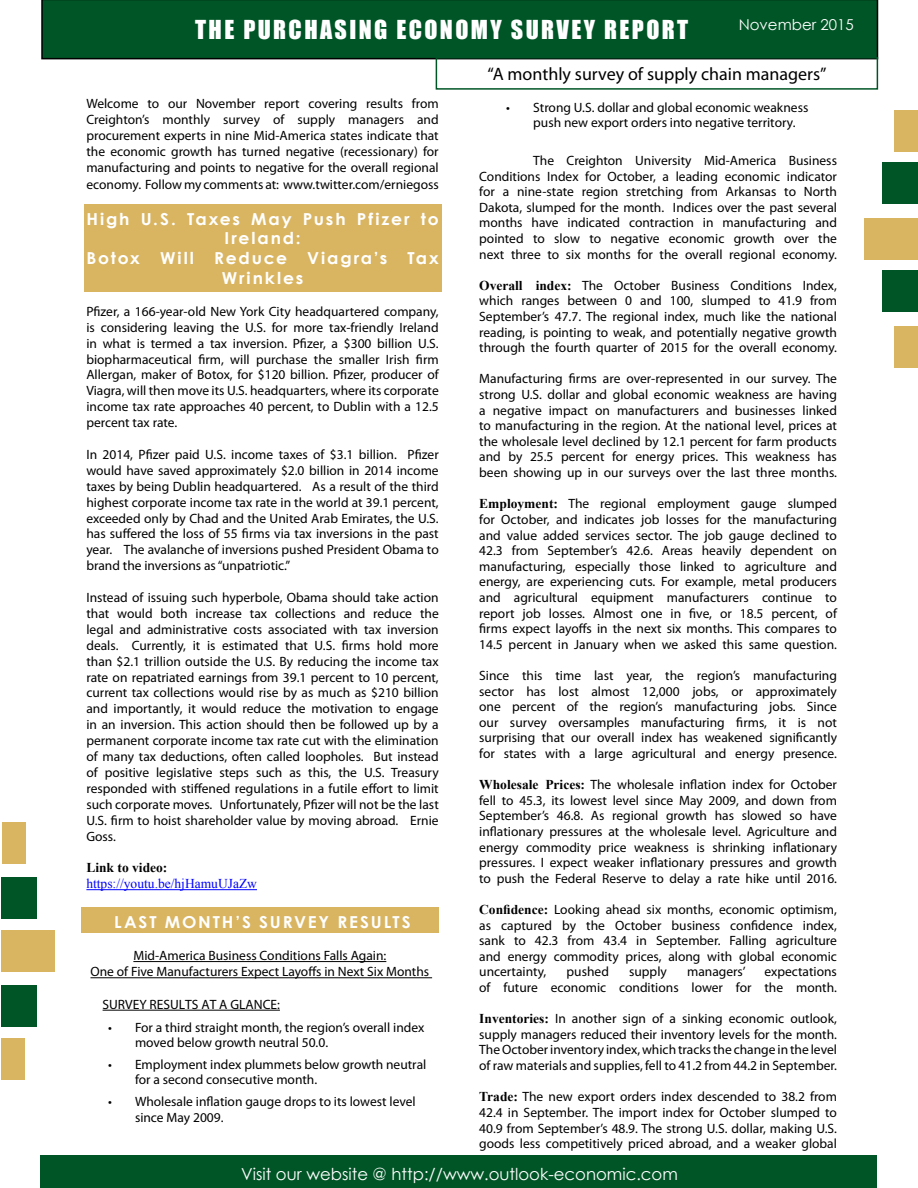
<style>
.page{position:relative;width:918px;height:1188px;background:#fff}
.page>*{position:absolute;margin:0;border:0;box-sizing:border-box;transform-origin:0 0}
.t1{font:24px "Impact";letter-spacing:.1em;color:#fff}
.t2{font:18px "Myriad Pro";color:#000}
.t3{font:700 16.5px/19.8px "Century Gothic";letter-spacing:.11em;color:#fff;text-align:center;scale:1.04 1}
.t4{font:16.5px "Century Gothic";color:#fff}
.t5{font:15px "Century Gothic";color:#fff}
.t6{font:13.5px/15.6px "Myriad Pro";color:#000;text-align:justify}
.t7{font:13.5px "Times New Roman";color:#00f}
.t8{font:700 13.5px "Times New Roman";color:#000}
.s1{font-family:"Times New Roman";font-weight:700}
</style>
<div class="page">
<div style="left:2px;top:822px;width:24px;height:42px;background:#d9b562"></div>
<div style="left:1px;top:878px;width:36px;height:42px;background:#005526"></div>
<div style="left:2px;top:930px;width:53px;height:42px;background:#d9b562"></div>
<div style="left:1px;top:986px;width:36px;height:42px;background:#005526"></div>
<div style="left:1px;top:1038px;width:24px;height:42px;background:#d9b562"></div>
<div style="left:894px;top:326px;width:24px;height:42px;background:#d9b562"></div>
<div style="left:882px;top:270px;width:36px;height:42px;background:#005526"></div>
<div style="left:864px;top:218px;width:54px;height:42px;background:#d9b562"></div>
<div style="left:882px;top:162px;width:36px;height:42px;background:#005526"></div>
<div style="left:894px;top:110px;width:24px;height:42px;background:#d9b562"></div>
<div style="left:40px;top:1155px;width:838px;height:33px;background:#005526"></div>
<div style="left:41px;top:0;width:837px;height:59px;background:#005526"></div>
<div style="left:436px;top:57px;width:442px;height:33px;border:2px solid #005526"></div>
<div style="left:84px;top:204px;width:358px;height:88px;background:#d9b562"></div>
<div style="left:81px;top:908px;width:358px;height:25px;background:#d9b562"></div>
<hr style="left:86px;top:889px;width:171px;height:1px;background:#00f">
<hr style="left:133px;top:961px;width:253px;height:1px;background:#000">
<hr style="left:90px;top:977px;width:342px;height:1px;background:#000">
<hr style="left:103px;top:1010px;width:177px;height:1px;background:#000">
<p class="t5" style="left:739px;top:14px;width:116px">November 2015</p>
<h2 class="t2" style="left:488px;top:63px;width:340px">“A monthly survey of supply chain managers”</h2>
<h1 class="t1" style="left:195px;top:16px;width:495px">THE PURCHASING ECONOMY SURVEY REPORT</h1>
<p class="t6" style="left:86px;top:95px;width:354px;line-height:16.2px">Welcome to our November report covering results from Creighton’s monthly survey of supply managers and procurement experts in nine Mid-America states indicate that the economic growth has turned negative (recessionary) for manufacturing and points to negative for the overall regional economy. Follow my comments at: www.twitter.com/erniegoss</p>
<p class="t3" style="left:86px;top:208px;width:340px">High U.S. Taxes May Push Pfizer to<br>Ireland:<br>Botox Will Reduce Viagra’s Tax<br>Wrinkles</p>
<p class="t6" style="left:86px;top:303px;width:354px">Pfizer, a 166-year-old New York City headquartered company, is considering leaving the U.S. for more tax-friendly Ireland in what is termed a tax inversion. Pfizer, a $300 billion U.S. biopharmaceutical firm, will purchase the smaller Irish firm Allergan, maker of Botox, for $120 billion. Pfizer, producer of Viagra, will then move its U.S. headquarters, where its corporate income tax rate approaches 40 percent, to Dublin with a 12.5 percent tax rate.</p>
<p class="t6" style="left:86px;top:446px;width:354px">In 2014, Pfizer paid U.S. income taxes of $3.1 billion. Pfizer would have saved approximately $2.0 billion in 2014 income taxes by being Dublin headquartered. As a result of the third highest corporate income tax rate in the world at 39.1 percent, exceeded only by Chad and the United Arab Emirates, the U.S. has suffered the loss of 55 firms via tax inversions in the past year. The avalanche of inversions pushed President Obama to brand the inversions as “unpatriotic.”</p>
<p class="t6" style="left:86px;top:589px;width:354px">Instead of issuing such hyperbole, Obama should take action that would both increase tax collections and reduce the legal and administrative costs associated with tax inversion deals. Currently, it is estimated that U.S. firms hold more than $2.1 trillion outside the U.S. By reducing the income tax rate on repatriated earnings from 39.1 percent to 10 percent, current tax collections would rise by as much as $210 billion and importantly, it would reduce the motivation to engage in an inversion. This action should then be followed up by a permanent corporate income tax rate cut with the elimination of many tax deductions, often called loopholes. But instead of positive legislative steps such as this, the U.S. Treasury responded with stiffened regulations in a futile effort to limit such corporate moves. Unfortunately, Pfizer will not be the last U.S. firm to hoist shareholder value by moving abroad. Ernie Goss.</p>
<p class="t8" style="left:86px;top:859px;width:83px">Link to video:</p>
<p class="t7" style="left:86px;top:875px;width:172px">https://youtu.be/hjHamuUJaZw</p>
<p class="t3" style="left:114px;top:911px;width:287px">LAST MONTH’S SURVEY RESULTS</p>
<p class="t6" style="left:90px;top:947px;width:340px;line-height:16.2px;text-align:center">Mid-America Business Conditions Falls Again:<br>One of Five Manufacturers Expect Layoffs in Next Six Months</p>
<p class="t6" style="left:103px;top:996px;width:179px">SURVEY RESULTS AT A GLANCE:</p>
<p class="t6" style="left:135px;top:1019px;width:291px;text-indent:-27px">• For a third straight month, the region’s overall index moved below growth neutral 50.0.</p>
<p class="t6" style="left:135px;top:1057px;width:293px;text-indent:-27px">• Employment index plummets below growth neutral for a second consecutive month.</p>
<p class="t6" style="left:135px;top:1094px;width:282px;text-indent:-27px">• Wholesale inflation gauge drops to its lowest level since May 2009.</p>
<p class="t6" style="left:533px;top:99px;width:277px;text-indent:-27px">• Strong U.S. dollar and global economic weakness push new export orders into negative territory.</p>
<p class="t6" style="left:479px;top:152px;width:359px;text-indent:54px">The Creighton University Mid-America Business Conditions Index for October, a leading economic indicator for a nine-state region stretching from Arkansas to North Dakota, slumped for the month. Indices over the past several months have indicated contraction in manufacturing and pointed to slow to negative economic growth over the next three to six months for the overall regional economy.</p>
<p class="t6" style="left:479px;top:277px;width:359px"><span class="s1">Overall index:</span> The October Business Conditions Index, which ranges between 0 and 100, slumped to 41.9 from September’s 47.7. The regional index, much like the national reading, is pointing to weak, and potentially negative growth through the fourth quarter of 2015 for the overall economy.</p>
<p class="t6" style="left:479px;top:371px;width:359px">Manufacturing firms are over-represented in our survey. The strong U.S. dollar and global economic weakness are having a negative impact on manufacturers and businesses linked to manufacturing in the region. At the national level, prices at the wholesale level declined by 12.1 percent for farm products and by 25.5 percent for energy prices. This weakness has been showing up in our surveys over the last three months.</p>
<p class="t6" style="left:479px;top:496px;width:359px"><span class="s1">Employment:</span> The regional employment gauge slumped for October, and indicates job losses for the manufacturing and value added services sector. The job gauge declined to 42.3 from September’s 42.6. Areas heavily dependent on manufacturing, especially those linked to agriculture and energy, are experiencing cuts. For example, metal producers and agricultural equipment manufacturers continue to report job losses. Almost one in five, or 18.5 percent, of firms expect layoffs in the next six months. This compares to 14.5 percent in January when we asked this same question.</p>
<p class="t6" style="left:479px;top:667px;width:359px">Since this time last year, the region’s manufacturing sector has lost almost 12,000 jobs, or approximately one percent of the region’s manufacturing jobs. Since our survey oversamples manufacturing firms, it is not surprising that our overall index has weakened significantly for states with a large agricultural and energy presence.</p>
<p class="t6" style="left:479px;top:777px;width:359px"><span class="s1">Wholesale Prices:</span> The wholesale inflation index for October fell to 45.3, its lowest level since May 2009, and down from September’s 46.8. As regional growth has slowed so have inflationary pressures at the wholesale level. Agriculture and energy commodity price weakness is shrinking inflationary pressures. I expect weaker inflationary pressures and growth to push the Federal Reserve to delay a rate hike until 2016.</p>
<p class="t6" style="left:479px;top:902px;width:359px"><span class="s1">Confidence:</span> Looking ahead six months, economic optimism, as captured by the October business confidence index, sank to 42.3 from 43.4 in September. Falling agriculture and energy commodity prices, along with global economic uncertainty,</p>
<p class="t6" style="left:567px;top:964px;width:44px">pushed</p>
<p class="t6" style="left:629px;top:964px;width:39px">supply</p>
<p class="t6" style="left:687px;top:964px;width:60px">managers’</p>
<p class="t6" style="left:479px;top:964px;width:359px;text-align:right">expectations<br>of future economic conditions lower for the month.</p>
<p class="t6" style="left:479px;top:1011px;width:359px"><span class="s1">Inventories:</span> In another sign of a sinking economic outlook, supply managers reduced their inventory levels for the month.<br>The October inventory index, which tracks the change in the level of raw materials and supplies, fell to 41.2 from 44.2 in September.</p>
<p class="t6" style="left:479px;top:1089px;width:359px"><span class="s1">Trade:</span> The new export orders index descended to 38.2 from 42.4 in September. The import index for October slumped to 40.9 from September’s 48.9. The strong U.S. dollar, making U.S. goods less competitively priced abroad, and a weaker global</p>
<p class="t4" style="left:241px;top:1162px;width:438px">Visit our website @ http://www.outlook-economic.com</p>
</div>
